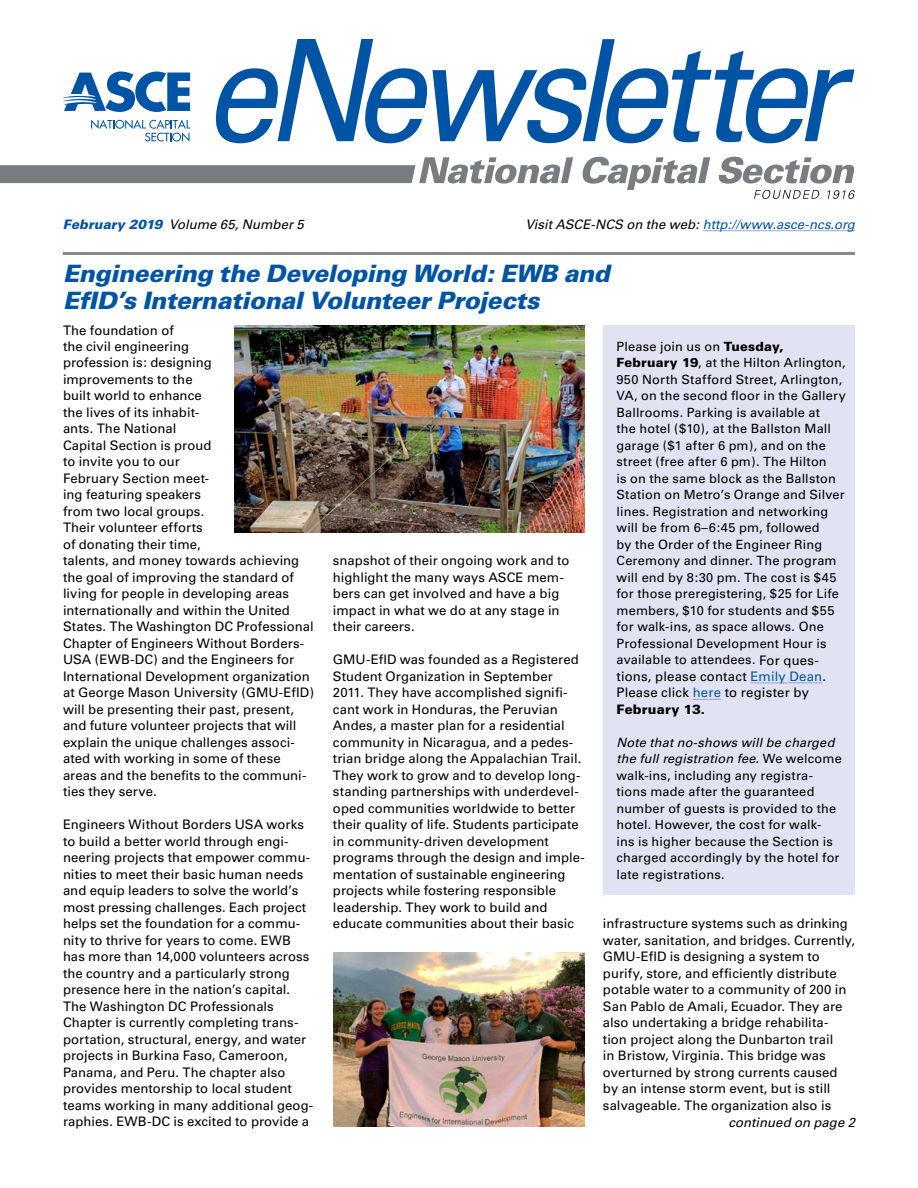
<style>
.page{position:relative;width:918px;height:1188px;background:#fff}
.page>*{position:absolute;margin:0;border:0;box-sizing:border-box;transform-origin:0 0}
.t1{font:italic 900 24px/27px "Univers";letter-spacing:-.015em;color:#0054a6}
.t2{font:13.2px/16.5px "Univers";letter-spacing:.005em;color:#000}
.t3{font:italic 13.2px "Univers";color:#0054a6}
.t4{font:italic 13.2px "Univers";color:#000}
.t5{font:12.75px/16.5px "Univers";letter-spacing:.015em;color:#000}
.s1{font-weight:900;color:#0054a6}
.s2{color:#000}
.s3{font-weight:900}
.s4{font-size:13.2px}
.s5{color:#0054a6}
.s6{font-weight:900;font-size:12.75px}
.s7{font-style:italic}
</style>
<div class="page">
<hr style="left:63px;top:252px;width:792px;height:3px;background:#888a8c">
<hr style="left:703px;top:230px;width:152px;height:1px;background:#98a5d4">
<svg style="left:582px;top:157px;width:128px;height:33px"></svg>
<svg style="left:718px;top:157px;width:137px;height:27px"></svg>
<svg style="left:0;top:157px;width:573px;height:27px"></svg>
<svg style="left:754px;top:190px;width:66px;height:9px"></svg>
<svg style="left:827px;top:190px;width:28px;height:9px"></svg>
<svg style="left:215px;top:39px;width:639px;height:104px"></svg>
<svg style="left:63px;top:72px;width:127px;height:40px"></svg>
<svg style="left:91px;top:120px;width:99px;height:22px"></svg>
<div style="left:603px;top:326px;width:252px;height:570px;background:#e1e3f3"></div>
<hr style="left:751px;top:683px;width:71px;height:1px;background:#98a5d4">
<svg style="left:693px;top:699px;width:28px;height:1px"></svg>
<img style="left:234px;top:326px;width:351px;height:206px">
<img style="left:333px;top:953px;width:252px;height:173px">
<p class="t4" style="left:63px;top:217px;width:242px"><span class="s1">February 2019</span> Volume 65, Number 5</p>
<p class="t3" style="left:525px;top:216px;width:331px"><span class="s2">Visit ASCE-NCS on the web:</span> http://www.asce-ncs.org</p>
<h1 class="t1" style="left:63px;top:260px;width:548px">Engineering the Developing World: EWB and<br>EfID’s International Volunteer Projects</h1>
<p class="t2" style="left:63px;top:322px;width:253px">The foundation of<br>the civil engineering<br>profession is: designing<br>improvements to the<br>built world to enhance<br>the lives of its inhabit-<br>ants. The National<br>Capital Section is proud<br>to invite you to our<br>February Section meet-<br>ing featuring speakers<br>from two local groups.<br>Their volunteer efforts<br>of donating their time,<br>talents, and money towards achieving the goal of improving the standard of living for people in developing areas internationally and within the United<br>States. The Washington DC Professional<br>Chapter of Engineers Without Borders-<br>USA (EWB-DC) and the Engineers for<br>International Development organization at George Mason University (GMU-EfID) will be presenting their past, present, and future volunteer projects that will explain the unique challenges associ&shy;ated with working in some of these areas and the benefits to the communi&shy;ties they serve.</p>
<p class="t2" style="left:63px;top:817px;width:252px">Engineers Without Borders USA works to build a better world through engi&shy;neering projects that empower commu&shy;nities to meet their basic human needs and equip leaders to solve the world’s most pressing challenges. Each project helps set the foundation for a commu&shy;nity to thrive for years to come. EWB has more than 14,000 volunteers across the country and a particularly strong presence here in the nation’s capital.<br>The Washington DC Professionals Chapter is currently completing trans&shy;portation, structural, energy, and water projects in Burkina Faso, Cameroon, Panama, and Peru. The chapter also provides mentorship to local student teams working in many additional geog&shy;raphies. EWB-DC is excited to provide a</p>
<p class="t5" style="left:616px;top:338px;width:231px">Please join us on <span class="s3">Tuesday, February 19</span>, at the Hilton Arlington, 950 North Stafford Street, Arlington, VA, on the second floor in the Gallery Ballrooms. Parking is available at<br>the hotel ($10), at the Ballston Mall garage ($1 after 6 pm), and on the street (free after 6 pm). The Hilton<br>is on the same block as the Ballston Station on Metro’s Orange and Silver lines. Registration and networking will be from 6–6:45 pm, followed<br>by the Order of the Engineer Ring Ceremony and dinner. The program will end by 8:30 pm. The cost is $45 for those preregistering, $25 for Life members, $10 for students and $55 for walk-ins, as space allows. One Professional Development Hour is available to attendees. <span class="s4">For ques-</span></p>
<p class="t2" style="left:617px;top:668px;width:211px">tions, please contact <span class="s5">Emily Dean</span>.<br>Please click <span class="s5">here</span> to register by<br><span class="s3">February 13</span><span class="s6">.</span></p>
<p class="t5" style="left:617px;top:734px;width:227px"><span class="s7">Note that no-shows will be charged the full registration fee.</span> We welcome walk-ins, including any registra&shy;tions made after the guaranteed number of guests is provided to the hotel. However, the cost for walk&shy;ins is higher because the Section is charged accordingly by the hotel for late registrations.</p>
<p class="t2" style="left:333px;top:553px;width:238px">snapshot of their ongoing work and to highlight the many ways ASCE mem&shy;bers can get involved and have a big impact in what we do at any stage in their careers.</p>
<p class="t2" style="left:333px;top:652px;width:253px">GMU-EfID was founded as a Registered Student Organization in September 2011. They have accomplished signifi&shy;cant work in Honduras, the Peruvian Andes, a master plan for a residential community in Nicaragua, and a pedes&shy;trian bridge along the Appalachian Trail.<br>They work to grow and to develop long&shy;standing partnerships with underdevel&shy;oped communities worldwide to better their quality of life. Students participate in community-driven development programs through the design and imple&shy;mentation of sustainable engineering projects while fostering responsible leadership. They work to build and educate communities about their basic</p>
<p class="t2" style="left:603px;top:916px;width:254px">infrastructure systems such as drinking water, sanitation, and bridges. Currently, GMU-EfID is designing a system to purify, store, and efficiently distribute potable water to a community of 200 in San Pablo de Amali, Ecuador. They are also undertaking a bridge rehabilita&shy;tion project along the Dunbarton trail<br>in Bristow, Virginia. This bridge was overturned by strong currents caused by an intense storm event, but is still salvageable. The organization also is</p>
<p class="t4" style="left:728px;top:1114px;width:128px">continued on page 2</p>
</div>
